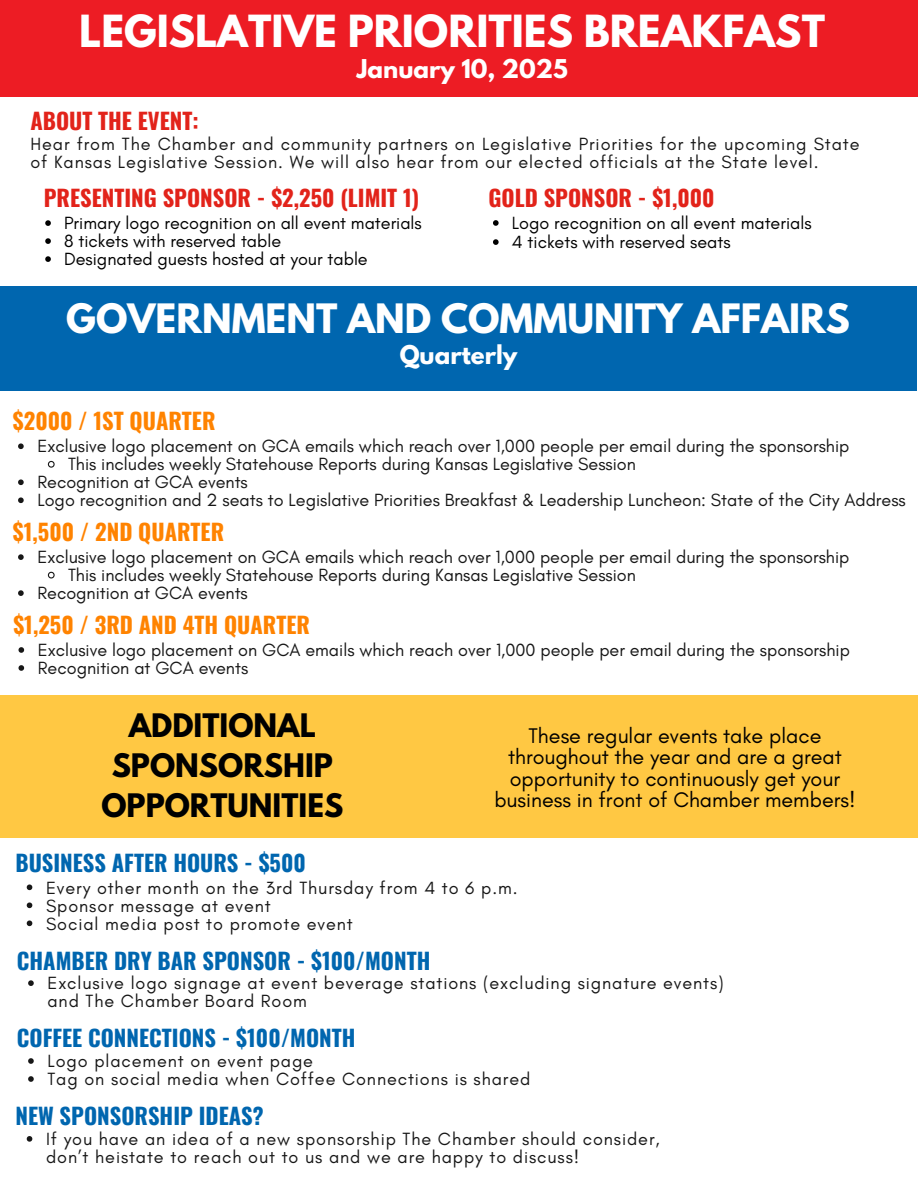
<style>
.page{position:relative;width:918px;height:1188px;background:#fff}
.page>*{position:absolute;margin:0;border:0;box-sizing:border-box;transform-origin:0 0}
.t1{font:700 39.15px "League Spartan";color:#fff}
.t2{font:700 35.85px "League Spartan";color:#fff}
.t3{font:700 28.65px/39.8px "League Spartan";color:#000;text-align:center}
.t4{font:700 22.95px "League Spartan";color:#fff}
.t5{font:700 22.5px "Oswald";color:#0066af}
.t6{font:700 22.5px "Oswald";color:#e2231a}
.t7{font:700 22.5px "Oswald";color:#ff8300}
.t8{font:21.45px/21.5px "Glacial Indifference";color:#000;text-align:center}
.t9{font:18px "Glacial Indifference";color:#171717}
.t10{font:18px/18px "Glacial Indifference";letter-spacing:.05em;color:#171717}
.t11{font:18px "Glacial Indifference";color:#000}
</style>
<div class="page">
<div style="left:0;top:0;width:918px;height:97px;background:#ed1c24"></div>
<div style="left:0;top:286px;width:917px;height:104px;background:#0066af"></div>
<svg style="left:45px;top:220px;width:6px;height:6px"></svg>
<svg style="left:45px;top:238px;width:6px;height:6px"></svg>
<svg style="left:45px;top:256px;width:6px;height:6px"></svg>
<svg style="left:493px;top:220px;width:6px;height:6px"></svg>
<svg style="left:493px;top:239px;width:6px;height:6px"></svg>
<svg style="left:18px;top:443px;width:6px;height:6px"></svg>
<svg style="left:47px;top:460px;width:8px;height:8px"></svg>
<svg style="left:18px;top:479px;width:6px;height:6px"></svg>
<svg style="left:18px;top:497px;width:6px;height:6px"></svg>
<svg style="left:18px;top:554px;width:6px;height:6px"></svg>
<svg style="left:47px;top:571px;width:8px;height:8px"></svg>
<svg style="left:18px;top:590px;width:6px;height:6px"></svg>
<svg style="left:19px;top:647px;width:5px;height:6px"></svg>
<svg style="left:19px;top:665px;width:5px;height:6px"></svg>
<div style="left:0;top:695px;width:918px;height:143px;background:#ffc843"></div>
<svg style="left:27px;top:885px;width:5px;height:5px"></svg>
<svg style="left:27px;top:903px;width:5px;height:5px"></svg>
<svg style="left:27px;top:921px;width:5px;height:5px"></svg>
<svg style="left:28px;top:980px;width:6px;height:6px"></svg>
<svg style="left:28px;top:1058px;width:6px;height:6px"></svg>
<svg style="left:28px;top:1076px;width:6px;height:6px"></svg>
<svg style="left:27px;top:1136px;width:5px;height:6px"></svg>
<h3 class="t1" style="left:79px;top:12px;width:747px">LEGISLATIVE PRIORITIES BREAKFAST</h3>
<p class="t4" style="left:357px;top:57px;width:212px">January 10, 2025</p>
<h3 class="t6" style="left:30px;top:103px;width:170px">ABOUT THE EVENT:</h3>
<p class="t10" style="left:30px;top:135px;width:831px">Hear from The Chamber and community partners on Legislative Priorities for the upcoming State of Kansas Legislative Session. We will also hear from our elected officials at the State level.</p>
<h1 class="t6" style="left:44px;top:180px;width:377px">PRESENTING SPONSOR - $2,250 (LIMIT 1)</h1>
<h4 class="t11" style="left:64px;top:212px;width:359px">Primary logo recognition on all event materials</h4>
<h3 class="t11" style="left:64px;top:230px;width:219px">8 tickets with reserved table</h3>
<p class="t11" style="left:64px;top:248px;width:305px">Designated guests hosted at your table</p>
<p class="t6" style="left:488px;top:180px;width:228px">GOLD SPONSOR - $1,000</p>
<p class="t11" style="left:512px;top:212px;width:301px">Logo recognition on all event materials</p>
<p class="t11" style="left:512px;top:231px;width:220px">4 tickets with reserved seats</p>
<h3 class="t2" style="left:66px;top:301px;width:785px">GOVERNMENT AND COMMUNITY AFFAIRS</h3>
<p class="t4" style="left:400px;top:344px;width:119px">Quarterly</p>
<p class="t7" style="left:13px;top:403px;width:204px">$2000 / 1ST QUARTER</p>
<h1 class="t9" style="left:37px;top:435px;width:814px">Exclusive logo placement on GCA emails which reach over 1,000 people per email during the sponsorship</h1>
<h4 class="t9" style="left:68px;top:453px;width:570px">This includes weekly Statehouse Reports during Kansas Legislative Session</h4>
<h3 class="t9" style="left:37px;top:471px;width:212px">Recognition at GCA events</h3>
<p class="t9" style="left:37px;top:489px;width:870px">Logo recognition and 2 seats to Legislative Priorities Breakfast &amp; Leadership Luncheon: State of the City Address</p>
<p class="t7" style="left:13px;top:514px;width:213px">$1,500 / 2ND QUARTER</p>
<p class="t9" style="left:37px;top:546px;width:814px">Exclusive logo placement on GCA emails which reach over 1,000 people per email during the sponsorship</p>
<h3 class="t9" style="left:68px;top:564px;width:570px">This includes weekly Statehouse Reports during Kansas Legislative Session</h3>
<p class="t9" style="left:37px;top:582px;width:212px">Recognition at GCA events</p>
<p class="t7" style="left:13px;top:607px;width:298px">$1,250 / 3RD AND 4TH QUARTER</p>
<p class="t9" style="left:38px;top:639px;width:814px">Exclusive logo placement on GCA emails which reach over 1,000 people per email during the sponsorship</p>
<h3 class="t9" style="left:38px;top:657px;width:212px">Recognition at GCA events</h3>
<p class="t3" style="left:101px;top:709px;width:243px">ADDITIONAL<br>SPONSORSHIP<br>OPPORTUNITIES</p>
<p class="t5" style="left:15px;top:846px;width:292px">BUSINESS AFTER HOURS - $500</p>
<p class="t8" style="left:494px;top:724px;width:363px">These regular events take place throughout the year and are a great opportunity to continuously get your business in front of Chamber members!</p>
<h2 class="t10" style="left:46px;top:878px;width:473px">Every other month on the 3rd Thursday from 4 to 6 p.m.</h2>
<h5 class="t10" style="left:46px;top:896px;width:226px">Sponsor message at event</h5>
<h3 class="t10" style="left:46px;top:914px;width:308px">Social media post to promote event</h3>
<p class="t5" style="left:17px;top:943px;width:415px">CHAMBER DRY BAR SPONSOR - $100/MONTH</p>
<p class="t10" style="left:47px;top:974px;width:678px">Exclusive logo signage at event beverage stations (excluding signature events) and The Chamber Board Room</p>
<h3 class="t5" style="left:17px;top:1021px;width:340px">COFFEE CONNECTIONS - $100/MONTH</h3>
<h3 class="t10" style="left:47px;top:1052px;width:267px">Logo placement on event page</h3>
<p class="t10" style="left:47px;top:1070px;width:484px">Tag on social media when Coffee Connections is shared</p>
<p class="t5" style="left:15px;top:1098px;width:250px">NEW SPONSORSHIP IDEAS?</p>
<p class="t10" style="left:46px;top:1130px;width:615px">If you have an idea of a new sponsorship The Chamber should consider, don’t heistate to reach out to us and we are happy to discuss!</p>
</div>
